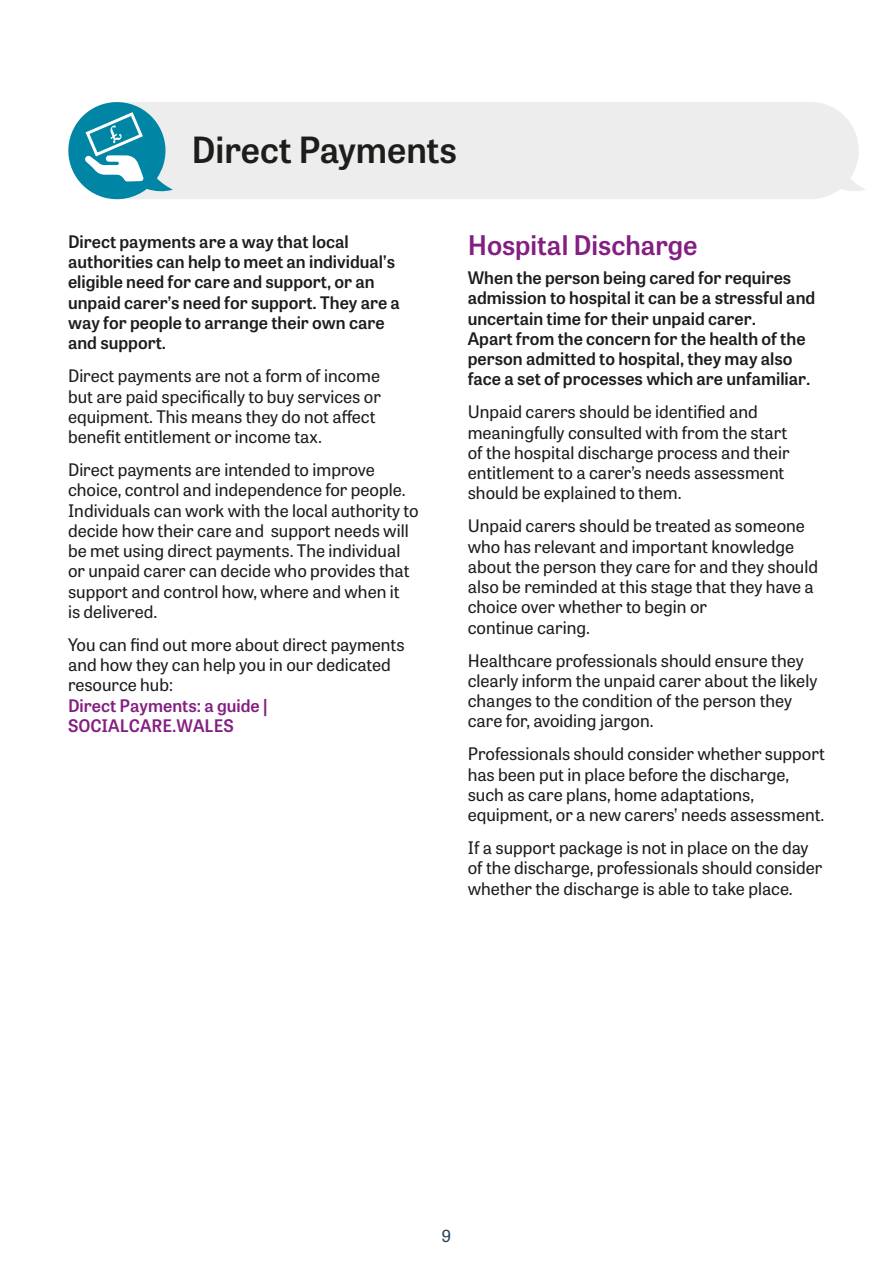
<style>
.page{position:relative;width:893px;height:1263px;background:#fff}
.page>*{position:absolute;margin:0;border:0;box-sizing:border-box;transform-origin:0 0}
.H2_Span_Black{font:600 36px "Tablet Gothic";color:#1d1d1b}
.NEW-Body_Last{font:600 27px "Tablet Gothic";color:#831f82}
.NEW-Body_Last-2{font:17.25px/20.2px "Tablet Gothic";color:#1d1d1b}
.NEW-Body_Last-3{font:600 17.25px/20.2px "Tablet Gothic";color:#1d1d1b}
.Body_text{font:600 17.25px/20.2px "Tablet Gothic";color:#1d1d1b}
.Body_text-2{font:17.25px/20.2px "Tablet Gothic";color:#1d1d1b}
.t1{font:16.5px "Tablet Gothic";color:#244157}
.s1{font-weight:600;color:#831f82}
</style>
<div class="page">
<div style="left:173px;top:102px;width:692px;height:97px;background:#ededed"></div>
<svg style="left:68px;top:102px;width:105px;height:98px"></svg>
<h3 class="H2_Span_Black" style="left:191px;top:124px;width:267px">Direct Payments</h3>
<p class="Body_text" style="left:68px;top:231px;width:333px">Direct payments are a way that local authorities can help to meet an individual’s eligible need for care and support, or an unpaid carer’s need for support. They are a way for people to arrange their own care and support.</p>
<p class="Body_text-2" style="left:68px;top:365px;width:314px">Direct payments are not a form of income but are paid specifically to buy services or equipment. This means they do not affect benefit entitlement or income tax.</p>
<p class="NEW-Body_Last-2" style="left:68px;top:459px;width:352px">Direct payments are intended to improve choice, control and independence for people.<br>Individuals can work with the local authority to decide how their care and support needs will be met using direct payments. The individual or unpaid carer can decide who provides that support and control how, where and when it<br>is delivered.</p>
<p class="NEW-Body_Last-2" style="left:68px;top:634px;width:338px">You can find out more about direct payments and how they can help you in our dedicated resource hub:<br><span class="s1">Direct Payments: a guide |<br>SOCIALCARE.WALES</span></p>
<p class="NEW-Body_Last" style="left:468px;top:226px;width:231px">Hospital Discharge</p>
<p class="NEW-Body_Last-3" style="left:468px;top:267px;width:349px">When the person being cared for requires admission to hospital it can be a stressful and uncertain time for their unpaid carer.<br>Apart from the concern for the health of the person admitted to hospital, they may also face a set of processes which are unfamiliar.</p>
<p class="NEW-Body_Last-2" style="left:468px;top:401px;width:323px">Unpaid carers should be identified and meaningfully consulted with from the start of the hospital discharge process and their entitlement to a carer’s needs assessment should be explained to them.</p>
<p class="NEW-Body_Last-2" style="left:468px;top:515px;width:352px">Unpaid carers should be treated as someone who has relevant and important knowledge about the person they care for and they should also be reminded at this stage that they have a choice over whether to begin or<br>continue caring.</p>
<p class="NEW-Body_Last-2" style="left:468px;top:649px;width:351px">Healthcare professionals should ensure they clearly inform the unpaid carer about the likely changes to the condition of the person they care for, avoiding jargon.</p>
<p class="NEW-Body_Last-2" style="left:468px;top:743px;width:359px">Professionals should consider whether support has been put in place before the discharge, such as care plans, home adaptations, equipment, or a new carers’ needs assessment.</p>
<p class="NEW-Body_Last-2" style="left:468px;top:837px;width:356px">If a support package is not in place on the day of the discharge, professionals should consider whether the discharge is able to take place.</p>
<p class="t1" style="left:442px;top:1224px;width:11px">9</p>
</div>
